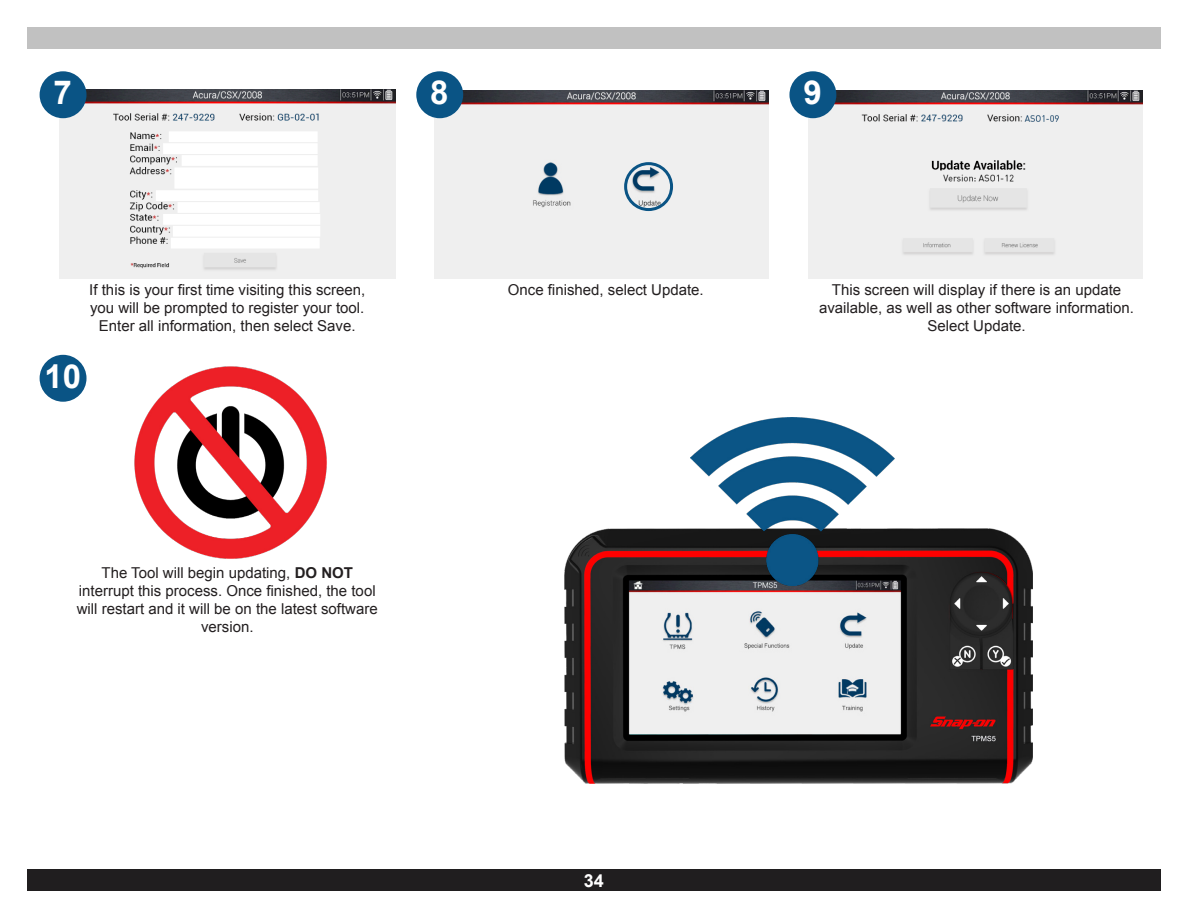
<style>
.page{position:relative;width:1188px;height:918px;background:#fff}
.page>*{position:absolute;margin:0;border:0;box-sizing:border-box;transform-origin:0 0}
.t1{font:700 33px "Arial";color:#fff}
.t2{font:700 18px "Arial";color:#fff}
.t3{font:15px/18px "Arial";color:#231f20;text-align:center}
.s1{font-weight:700}
</style>
<div class="page">
<div style="left:27px;top:27px;width:1134px;height:22px;background:#c1c1c1"></div>
<div style="left:27px;top:869px;width:1134px;height:22px;background:#201e1f"></div>
<img style="left:435px;top:90px;width:334px;height:188px">
<img style="left:60px;top:90px;width:335px;height:188px">
<div style="left:40px;top:71px;width:47px;height:47px;background:#0a5485;border-radius:50%"></div>
<div style="left:416px;top:71px;width:47px;height:47px;background:#0a5485;border-radius:50%"></div>
<img style="left:808px;top:90px;width:334px;height:188px">
<div style="left:789px;top:71px;width:47px;height:47px;background:#0a5485;border-radius:50%"></div>
<div style="left:40px;top:355px;width:47px;height:47px;background:#0a5485;border-radius:50%"></div>
<div style="left:624px;top:162px;width:49px;height:49px;border:3px solid #0a5485;border-radius:50%"></div>
<img style="left:564px;top:528px;width:468px;height:256px">
<img style="left:690px;top:417px;width:204px;height:169px">
<img style="left:134px;top:366px;width:193px;height:193px">
<h1 class="t1" style="left:54px;top:71px;width:20px">7</h1>
<h1 class="t1" style="left:430px;top:71px;width:20px">8</h1>
<h1 class="t1" style="left:804px;top:71px;width:20px">9</h1>
<p class="t3" style="left:89px;top:281px;width:277px">If this is your first time visiting this screen, you will be prompted to register your tool.<br>Enter all information, then select Save.</p>
<p class="t3" style="left:508px;top:281px;width:197px">Once finished, select Update.</p>
<p class="t3" style="left:819px;top:281px;width:317px">This screen will display if there is an update available, as well as other software information.<br>Select Update.</p>
<h1 class="t1" style="left:44px;top:355px;width:38px">10</h1>
<p class="t3" style="left:77px;top:564px;width:302px">The Tool will begin updating, <span class="s1">DO NOT </span>interrupt this process. Once finished, the tool will restart and it will be on the latest software version.</p>
<p class="t2" style="left:584px;top:869px;width:22px">34</p>
</div>
